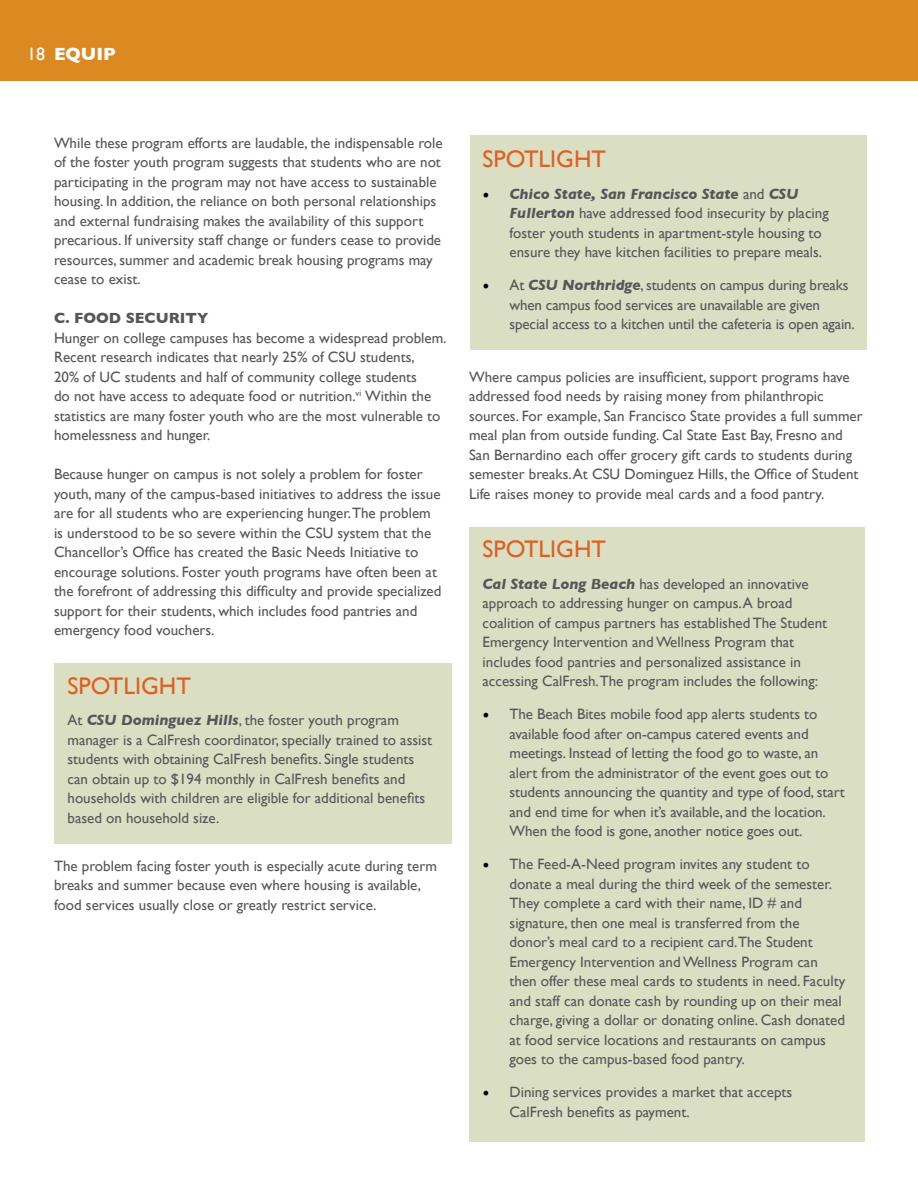
<style>
.page{position:relative;width:918px;height:1188px;background:#fff}
.page>*{position:absolute;margin:0;border:0;box-sizing:border-box;transform-origin:0 0}
.t1{font:24px "Gill Sans";color:#df6020}
.t2{font:700 18px "Gill Sans";color:#fff}
.t3{font:15px/19.5px "Gill Sans";color:#565659}
.t4{font:700 15px "Gill Sans";color:#565659}
.s1{font-weight:400}
.s2{font-weight:700;font-style:italic}
.s3{font-family:"Minion Pro";font-size:18px;color:#000}
</style>
<div class="page">
<div style="left:0;top:0;width:918px;height:81px;background:#da8a20"></div>
<div style="left:54px;top:663px;width:397px;height:181px;background:#dadfc3"></div>
<div style="left:470px;top:135px;width:396px;height:215px;background:#dadfc3"></div>
<div style="left:469px;top:527px;width:396px;height:615px;background:#dadfc3"></div>
<p class="t2" style="left:27px;top:40px;width:90px"><span class="s1">18</span> EQUIP</p>
<p class="t3" style="left:54px;top:133px;width:390px">While these program efforts are laudable, the indispensable role of the foster youth program suggests that students who are not participating in the program may not have access to sustainable housing. In addition, the reliance on both personal relationships and external fundraising makes the availability of this support precarious. If university staff change or funders cease to provide resources, summer and academic break housing programs may cease to exist.</p>
<p class="t4" style="left:54px;top:306px;width:156px">C. FOOD SECURITY</p>
<p class="t3" style="left:54px;top:328px;width:394px">Hunger on college campuses has become a widespread problem.<br>Recent research indicates that nearly 25% of CSU students,<br>20% of UC students and half of community college students<br>do not have access to adequate food or nutrition.<sup>vi</sup> Within the statistics are many foster youth who are the most vulnerable to homelessness and hunger.</p>
<p class="t3" style="left:54px;top:464px;width:389px">Because hunger on campus is not solely a problem for foster youth, many of the campus-based initiatives to address the issue are for all students who are experiencing hunger.The problem is understood to be so severe within the CSU system that the Chancellor’s Office has created the Basic Needs Initiative to encourage solutions. Foster youth programs have often been at the forefront of addressing this difficulty and provide specialized support for their students, which includes food pantries and emergency food vouchers.</p>
<h1 class="t1" style="left:68px;top:671px;width:125px">SPOTLIGHT</h1>
<p class="t3" style="left:68px;top:710px;width:366px">At <span class="s2">CSU Dominguez Hills</span>, the foster youth program manager is a CalFresh coordinator, specially trained to assist students with obtaining CalFresh benefits. Single students can obtain up to $194 monthly in CalFresh benefits and households with children are eligible for additional benefits based on household size.</p>
<p class="t3" style="left:54px;top:856px;width:384px">The problem facing foster youth is especially acute during term breaks and summer because even where housing is available, food services usually close or greatly restrict service.</p>
<h1 class="t1" style="left:483px;top:145px;width:125px">SPOTLIGHT</h1>
<p class="t3" style="left:510px;top:184px;width:321px;text-indent:-27px"><span class="s3">•</span> <span class="s2">Chico State, San Francisco State</span> and <span class="s2">CSU Fullerton</span> have addressed food insecurity by placing foster youth students in apartment-style housing to ensure they have kitchen facilities to prepare meals.</p>
<p class="t3" style="left:510px;top:275px;width:347px;text-indent:-27px"><span class="s3">•</span> At <span class="s2">CSU Northridge</span>, students on campus during breaks when campus food services are unavailable are given special access to a kitchen until the cafeteria is open again.</p>
<p class="t3" style="left:469px;top:367px;width:395px">Where campus policies are insufficient, support programs have addressed food needs by raising money from philanthropic sources. For example, San Francisco State provides a full summer meal plan from outside funding. Cal State East Bay, Fresno and San Bernardino each offer grocery gift cards to students during semester breaks. At CSU Dominguez Hills, the Office of Student Life raises money to provide meal cards and a food pantry.</p>
<h1 class="t1" style="left:483px;top:535px;width:125px">SPOTLIGHT</h1>
<p class="t3" style="left:483px;top:574px;width:346px"><span class="s2">Cal State Long Beach</span> has developed an innovative approach to addressing hunger on campus. A broad coalition of campus partners has established The Student Emergency Intervention and Wellness Program that includes food pantries and personalized assistance in accessing CalFresh.The program includes the following:</p>
<p class="t3" style="left:510px;top:704px;width:337px;text-indent:-27px"><span class="s3">•</span> The Beach Bites mobile food app alerts students to available food after on-campus catered events and meetings. Instead of letting the food go to waste, an alert from the administrator of the event goes out to students announcing the quantity and type of food, start and end time for when it’s available, and the location.<br>When the food is gone, another notice goes out.</p>
<p class="t3" style="left:510px;top:854px;width:337px;text-indent:-27px"><span class="s3">•</span> The Feed-A-Need program invites any student to donate a meal during the third week of the semester.<br>They complete a card with their name, ID # and signature, then one meal is transferred from the donor’s meal card to a recipient card.The Student Emergency Intervention and Wellness Program can then offer these meal cards to students in need. Faculty and staff can donate cash by rounding up on their meal charge, giving a dollar or donating online. Cash donated at food service locations and restaurants on campus goes to the campus-based food pantry.</p>
<p class="t3" style="left:510px;top:1082px;width:284px;text-indent:-27px"><span class="s3">•</span> Dining services provides a market that accepts<br>CalFresh benefits as payment.</p>
</div>
